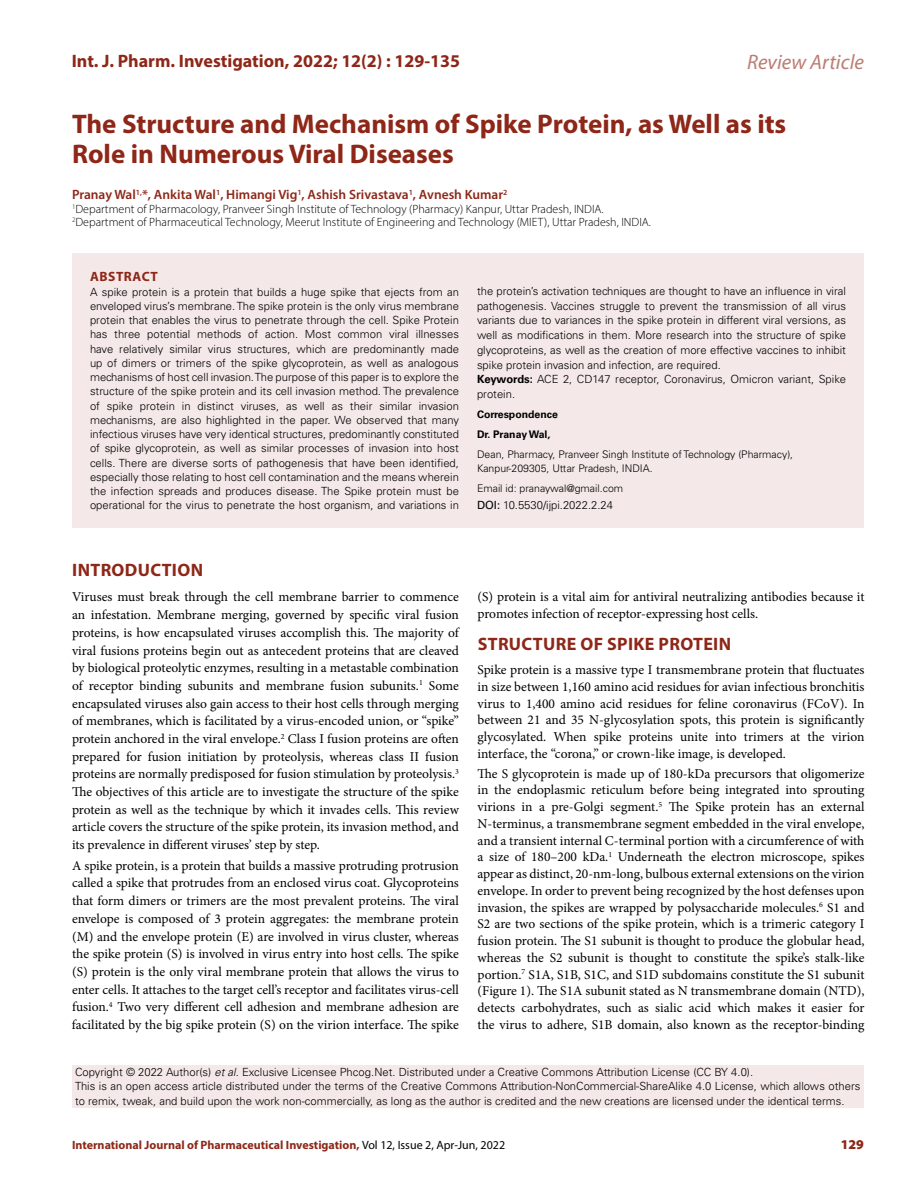
<style>
.page{position:relative;width:918px;height:1188px;background:#fff}
.page>*{position:absolute;margin:0;border:0;box-sizing:border-box;transform-origin:0 0}
.t1{font:700 27px/30px "Myriad Pro";color:#8e2718}
.t2{font:italic 21px "Myriad Pro";color:#bb7d74}
.t3{font:700 18px "Myriad Pro";letter-spacing:.015em;color:#8e2718}
.t4{font:13.5px/17.7px "Minion Pro";color:#000;text-align:justify}
.t5{font:600 13.5px "Myriad Pro";color:#8e2718}
.t6{font:700 13.5px "Myriad Pro";letter-spacing:.04em;color:#8e2718}
.t7{font:900 13.5px "Myriad Pro";color:#8e2718}
.t8{font:300 12px/13.5px "Myriad Pro";color:#000}
.t9{font:700 12px "Myriad Pro";color:#8e2718}
.t10{font:300 11.25px/14.2px "Univers LT Std";color:#000}
.t11{font:300 10.5px/14px "Univers LT Std";color:#000}
.t12{font:700 10.5px/20px "Univers LT Std";color:#000}
.s1{font-weight:700}
.s2{font-weight:400}
.s3{font-style:italic}
.s4{font-weight:400;color:#000}
</style>
<div class="page">
<div style="left:72px;top:253px;width:792px;height:274px;background:#f4e9e8"></div>
<div style="left:72px;top:1065px;width:791px;height:43px;background:#f4e9e8"></div>
<h3 class="t3" style="left:72px;top:49px;width:390px">Int. J. Pharm. Investigation, 2022; 12(2) : 129-135</h3>
<h2 class="t2" style="left:747px;top:49px;width:118px">Review Article</h2>
<h1 class="t1" style="left:72px;top:108px;width:716px">The Structure and Mechanism of Spike Protein, as Well as its<br>Role in Numerous Viral Diseases</h1>
<p class="t5" style="left:72px;top:186px;width:437px">Pranay Wal<sup>1,</sup>*, Ankita Wal<sup>1</sup>, Himangi Vig<sup>1</sup>, Ashish Srivastava<sup>1</sup>, Avnesh Kumar<sup>2</sup></p>
<p class="t8" style="left:72px;top:202px;width:581px"><sup>1</sup>Department of Pharmacology, Pranveer Singh Institute of Technology (Pharmacy) Kanpur, Uttar Pradesh, INDIA.<br><sup>2</sup>Department of Pharmaceutical Technology, Meerut Institute of Engineering and Technology (MIET), Uttar Pradesh, INDIA.</p>
<p class="t6" style="left:90px;top:268px;width:69px">ABSTRACT</p>
<p class="t10" style="left:90px;top:284px;width:371px;text-align:justify">A spike protein is a protein that builds a huge spike that ejects from an enveloped virus’s membrane. The spike protein is the only virus membrane protein that enables the virus to penetrate through the cell. Spike Protein has three potential methods of action. Most common viral illnesses have relatively similar virus structures, which are predominantly made up of dimers or trimers of the spike glycoprotein, as well as analogous mechanisms of host cell invasion. The purpose of this paper is to explore the structure of the spike protein and its cell invasion method. The prevalence of spike protein in distinct viruses, as well as their similar invasion mechanisms, are also highlighted in the paper. We observed that many infectious viruses have very identical structures, predominantly constituted of spike glycoprotein, as well as similar processes of invasion into host cells. There are diverse sorts of pathogenesis that have been identified, especially those relating to host cell contamination and the means wherein the infection spreads and produces disease. The Spike protein must be operational for the virus to penetrate the host organism, and variations in</p>
<p class="t10" style="left:477px;top:284px;width:371px;line-height:14.7px">the protein’s activation techniques are thought to have an influence in viral pathogenesis. Vaccines struggle to prevent the transmission of all virus variants due to variances in the spike protein in different viral versions, as well as modifications in them. More research into the structure of spike glycoproteins, as well as the creation of more effective vaccines to inhibit spike protein invasion and infection, are required.<br><span class="s1">Keywords:</span> ACE 2, CD147 receptor, Coronavirus, Omicron variant, Spike protein.</p>
<p class="t12" style="left:477px;top:404px;width:82px">Correspondence<br>Dr. Pranay Wal,</p>
<p class="t11" style="left:477px;top:447px;width:318px">Dean, Pharmacy, Pranveer Singh Institute of Technology (Pharmacy),<br>Kanpur-209305, Uttar Pradesh, INDIA.</p>
<p class="t11" style="left:477px;top:481px;width:148px">Email id: pranaywal@gmail.com</p>
<p class="t10" style="left:477px;top:498px;width:138px"><span class="s2">DOI:</span> 10.5530/ijpi.2022.2.24</p>
<h3 class="t3" style="left:72px;top:559px;width:132px">INTRODUCTION</h3>
<p class="t4" style="left:72px;top:588px;width:388px">Viruses must break through the cell membrane barrier to commence an infestation. Membrane merging, governed by specific viral fusion proteins, is how encapsulated viruses accomplish this. The majority of viral fusions proteins begin out as antecedent proteins that are cleaved by biological proteolytic enzymes, resulting in a metastable combination of receptor binding subunits and membrane fusion subunits.<sup>1</sup> Some encapsulated viruses also gain access to their host cells through merging of membranes, which is facilitated by a virus-encoded union, or “spike” protein anchored in the viral envelope.<sup>2</sup> Class I fusion proteins are often prepared for fusion initiation by proteolysis, whereas class II fusion proteins are normally predisposed for fusion stimulation by proteolysis.<sup>3<br></sup>The objectives of this article are to investigate the structure of the spike protein as well as the technique by which it invades cells. This review article covers the structure of the spike protein, its invasion method, and its prevalence in different viruses’ step by step.</p>
<p class="t4" style="left:72px;top:857px;width:388px">A spike protein, is a protein that builds a massive protruding protrusion called a spike that protrudes from an enclosed virus coat. Glycoproteins that form dimers or trimers are the most prevalent proteins. The viral envelope is composed of 3 protein aggregates: the membrane protein (M) and the envelope protein (E) are involved in virus cluster, whereas the spike protein (S) is involved in virus entry into host cells. The spike (S) protein is the only viral membrane protein that allows the virus to enter cells. It attaches to the target cell’s receptor and facilitates virus-cell fusion.<sup>4</sup> Two very different cell adhesion and membrane adhesion are facilitated by the big spike protein (S) on the virion interface. The spike</p>
<p class="t4" style="left:478px;top:589px;width:389px;line-height:16.8px">(S) protein is a vital aim for antiviral neutralizing antibodies because it promotes infection of receptor-expressing host cells.</p>
<h3 class="t3" style="left:478px;top:632px;width:255px">STRUCTURE OF SPIKE PROTEIN</h3>
<p class="t4" style="left:478px;top:661px;width:389px;line-height:16.8px">Spike protein is a massive type I transmembrane protein that fluctuates in size between 1,160 amino acid residues for avian infectious bronchitis virus to 1,400 amino acid residues for feline coronavirus (FCoV). In between 21 and 35 N-glycosylation spots, this protein is significantly glycosylated. When spike proteins unite into trimers at the virion interface, the “corona,” or crown-like image, is developed.</p>
<p class="t4" style="left:478px;top:765px;width:389px;line-height:16.8px">The S glycoprotein is made up of 180-kDa precursors that oligomerize in the endoplasmic reticulum before being integrated into sprouting virions in a pre-Golgi segment.<sup>5</sup> The Spike protein has an external N-terminus, a transmembrane segment embedded in the viral envelope, and a transient internal C-terminal portion with a circumference of with a size of 180–200 kDa.<sup>1</sup> Underneath the electron microscope, spikes appear as distinct, 20-nm-long, bulbous external extensions on the virion envelope. In order to prevent being recognized by the host defenses upon invasion, the spikes are wrapped by polysaccharide molecules.<sup>6</sup> S1 and S2 are two sections of the spike protein, which is a trimeric category I fusion protein. The S1 subunit is thought to produce the globular head, whereas the S2 subunit is thought to constitute the spike’s stalk-like portion.<sup>7</sup> S1A, S1B, S1C, and S1D subdomains constitute the S1 subunit (Figure 1). The S1A subunit stated as N transmembrane domain (NTD), detects carbohydrates, such as sialic acid which makes it easier for the virus to adhere, S1B domain, also known as the receptor-binding</p>
<p class="t10" style="left:75px;top:1065px;width:787px">Copyright © 2022 Author(s) <span class="s3">et al</span>. Exclusive Licensee Phcog.Net. Distributed under a Creative Commons Attribution License (CC BY 4.0).<br>This is an open access article distributed under the terms of the Creative Commons Attribution-NonCommercial-ShareAlike 4.0 License, which allows others to remix, tweak, and build upon the work non-commercially, as long as the author is credited and the new creations are licensed under the identical terms.</p>
<p class="t9" style="left:72px;top:1137px;width:435px">International Journal of Pharmaceutical Investigation, <span class="s4">Vol 12, Issue 2, Apr-Jun, 2022</span></p>
<p class="t7" style="left:841px;top:1136px;width:25px">129</p>
</div>
